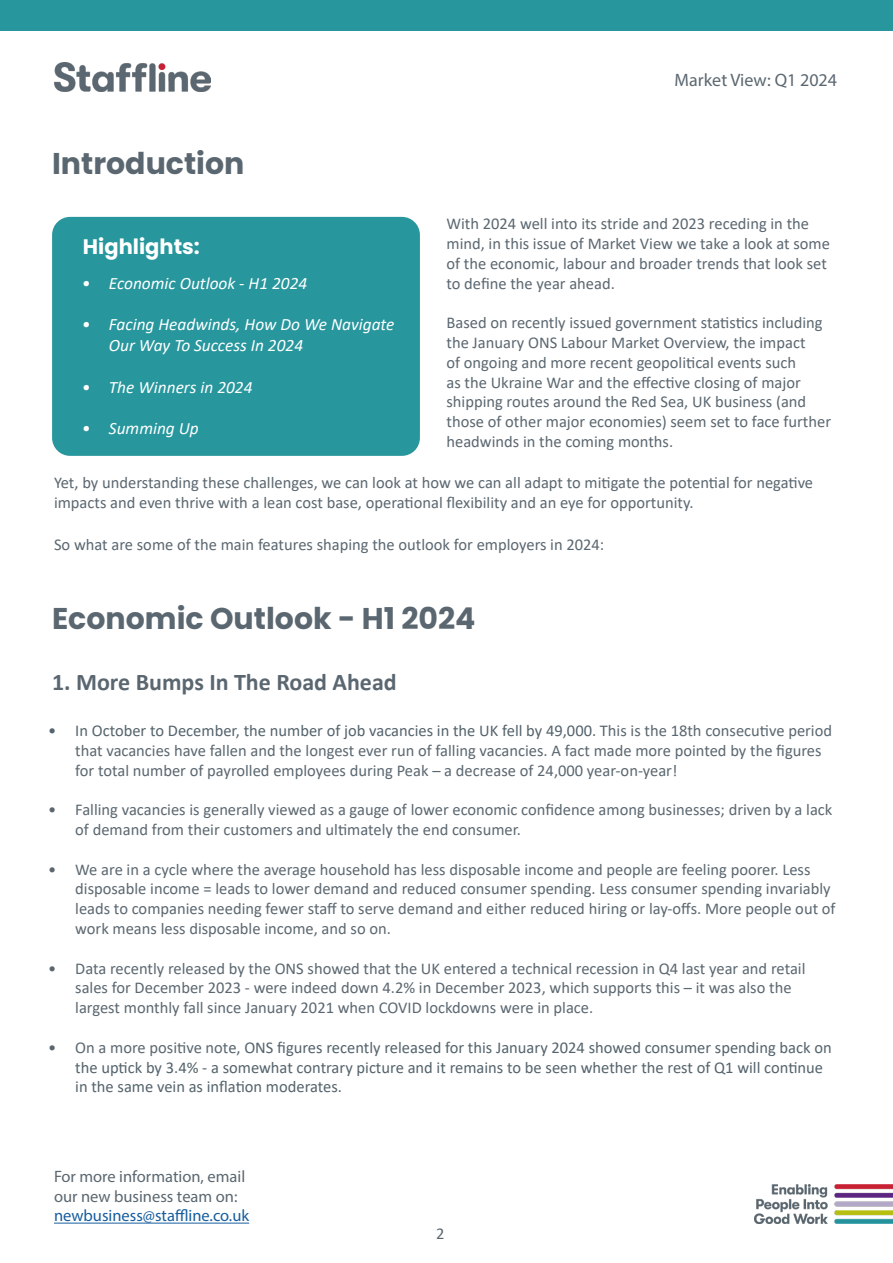
<style>
.page{position:relative;width:893px;height:1263px;background:#fff}
.page>*{position:absolute;margin:0;border:0;box-sizing:border-box;transform-origin:0 0}
.Page_Head{font:700 30px "Poppins";color:#5b6770}
.Page_Head-2{font:700 24px "Calibri";color:#5b6770}
.Page_Head-3{font:700 21px "Poppins";color:#fff}
.Page_Head-4{font:18px "Myriad Pro";color:#5b6770}
.t1{font:italic 17.4px/20.9px "Calibri";color:#fff}
.Page_Head-5{font:16.5px/19.8px "Calibri";color:#5b6770}
.t2{font:16.5px/19.8px "Calibri";color:#54636c}
.Page_Head-6{font:16.5px/19.8px "Myriad Pro";color:#5b6770}
.s1{color:#54636c}
.s2{color:#5b6770}
.s3{color:#175d9e}
</style>
<div class="page">
<div style="left:0;top:0;width:893px;height:30px;background:#27969d"></div>
<img style="left:54px;top:62px;width:156px;height:30px">
<img style="left:755px;top:1184px;width:138px;height:39px">
<hr style="left:54px;top:1223px;width:195px;height:1px;background:#175d9e">
<div style="left:52px;top:217px;width:368px;height:239px;background:#27969d;border-radius:18px"></div>
<p class="Page_Head" style="left:52px;top:146px;width:194px">Introduction</p>
<p class="Page_Head-4" style="left:675px;top:69px;width:164px">Market View: Q1 2024</p>
<p class="Page_Head-5" style="left:446px;top:213px;width:385px">With 2024 well into its stride and 2023 receding in the mind, in this issue of Market View we take a look at some of the economic, labour and broader trends that look set to define the year ahead.</p>
<p class="Page_Head-5" style="left:446px;top:312px;width:386px">Based on recently issued government statistics including the January ONS Labour Market Overview, the impact<br>of ongoing and more recent geopolitical events such<br>as the Ukraine War and the effective closing of major shipping routes around the Red Sea, UK business (and those of other major economies) seem set to face further headwinds in the coming months.</p>
<p class="Page_Head-3" style="left:83px;top:235px;width:118px">Highlights:</p>
<p class="t1" style="left:82px;top:272px;width:227px">• Economic Outlook - H1 2024</p>
<p class="t1" style="left:109px;top:313px;width:287px;text-indent:-27px">• Facing Headwinds, How Do We Navigate<br>Our Way To Success In 2024</p>
<p class="t1" style="left:82px;top:376px;width:172px">• The Winners in 2024</p>
<p class="t1" style="left:82px;top:417px;width:118px">• Summing Up</p>
<p class="Page_Head-5" style="left:54px;top:473px;width:761px">Yet, by understanding these challenges, we can look at how we can all adapt to mitigate the potential for negative impacts and even thrive with a lean cost base, operational flexibility and an eye for opportunity.</p>
<p class="Page_Head-5" style="left:54px;top:534px;width:552px">So what are some of the main features shaping the outlook for employers in 2024:</p>
<p class="Page_Head" style="left:52px;top:601px;width:425px">Economic Outlook - H1 2024</p>
<p class="Page_Head-2" style="left:52px;top:665px;width:346px">1. More Bumps In The Road Ahead</p>
<p class="Page_Head-5" style="left:75px;top:720px;width:758px;text-indent:-27px"><span class="s1">• In October to December, the number of job vacancies in the UK fell by 49,000. T</span>his is the 18th consecutive period that vacancies have fallen and the longest ever run of falling vacancies. A fact made more pointed by the figures for total number of payrolled employees during Peak – a decrease of 24,000 year-on-year!</p>
<p class="Page_Head-5" style="left:75px;top:799px;width:759px;text-indent:-27px">• Falling vacancies is generally viewed as a gauge of lower economic confidence among businesses; driven by a lack of demand from their customers and ultimately the end consumer.</p>
<p class="Page_Head-5" style="left:75px;top:859px;width:762px;text-indent:-27px">• We are in a cycle where the average household has less disposable income and people are feeling poorer. Less disposable income = leads to lower demand and reduced consumer spending. Less consumer spending invariably leads to companies needing fewer staff to serve demand and either reduced hiring or lay-offs. More people out of work means less disposable income, and so on.</p>
<p class="Page_Head-5" style="left:75px;top:958px;width:732px;text-indent:-27px">• Data recently released by the ONS showed that the UK entered a technical recession in Q4 last year and retail sales for December 2023 - were indeed down 4.2% in December 2023, which supports this – it was also the largest monthly fall since January 2021 when COVID lockdowns were in place.</p>
<p class="t2" style="left:75px;top:1037px;width:758px;text-indent:-27px"><span class="s2">• On a more positive not</span>e, ONS figures recently released for this January 2024 showed consumer spending back on the uptick by 3.4% - a somewhat contrary picture and it remains to be seen whether the rest of Q1 will continue in the same vein as inflation moderates.</p>
<p class="Page_Head-6" style="left:54px;top:1166px;width:197px">For more information, email our new business team on: <span class="s3">newbusiness@staffline.co.uk</span></p>
<p class="Page_Head-5" style="left:436px;top:1223px;width:10px">2</p>
</div>
